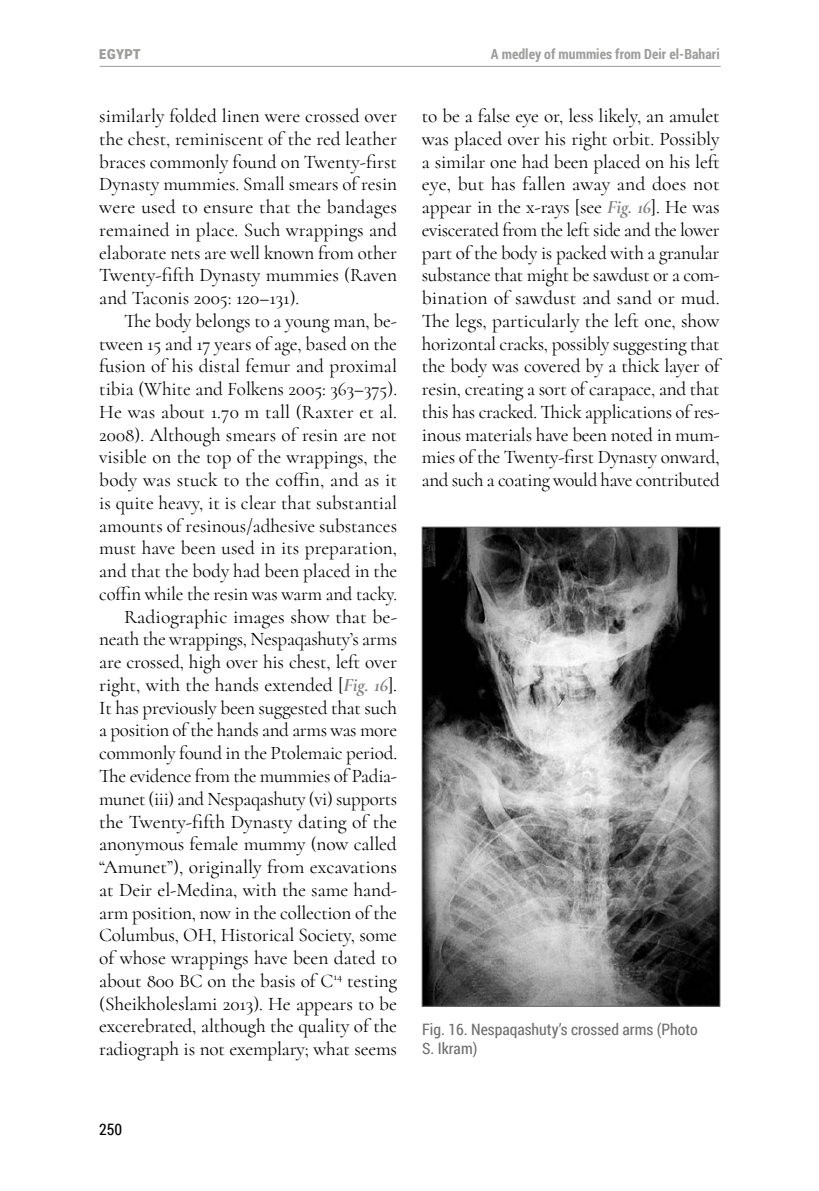
<style>
.page{position:relative;width:819px;height:1191px;background:#fff}
.page>*{position:absolute;margin:0;border:0;box-sizing:border-box;transform-origin:0 0}
.t1{font:19.25px/22.8px "Cormorant";letter-spacing:-.005em;color:#000;text-align:justify}
.t2{font:700 17.5px "Roboto Condensed";color:#9d9d9c}
.t3{font:15.75px/19.2px "Roboto Condensed";color:#706f6f}
.t4{font:15.75px "Roboto Condensed";color:#000}
.t5{font:700 14px "Roboto Condensed";color:#9d9d9c}
.s1{font-weight:700;font-style:italic;color:#818181}
</style>
<div class="page">
<hr style="left:100px;top:66px;width:620px;height:1px;background:#9d9d9c">
<img style="left:424px;top:529px;width:294px;height:475px">
<div style="left:422px;top:527px;width:298px;height:479px;border:1px solid #706f6f"></div>
<p class="t2" style="left:99px;top:40px;width:44px">EGYPT</p>
<p class="t5" style="left:491px;top:44px;width:230px">A medley of mummies from Deir el-Bahari</p>
<p class="t1" style="left:99px;top:104px;width:299px">similarly folded linen were crossed over the chest, reminiscent of the red leather braces commonly found on Twenty-first Dynasty mummies. Small smears of resin were used to ensure that the bandages remained in place. Such wrappings and elaborate nets are well known from other Twenty-fifth Dynasty mummies (Raven and Taconis 2005: 120–131).</p>
<p class="t1" style="left:99px;top:309px;width:299px;text-align:right">The body belongs to a young man, be&shy;tween 15 and 17 years of age, based on the fusion of his distal femur and proximal tibia (White and Folkens 2005: 363–375).<br>He was about 1.70 m tall (Raxter et al.<br>2008). Although smears of resin are not visible on the top of the wrappings, the body was stuck to the coffin, and as it is quite heavy, it is clear that substantial amounts of resinous/adhesive substances must have been used in its preparation, and that the body had been placed in the coffin while the resin was warm and tacky.<br>Radiographic images show that be&shy;neath the wrappings, Nespaqashuty’s arms are crossed, high over his chest, left over right, with the hands extended [<span class="s1">Fig. 16</span>].<br>It has previously been suggested that such a position of the hands and arms was more commonly found in the Ptolemaic period.<br>The evidence from the mummies of Padia&shy;munet (iii) and Nespaqashuty (vi) supports the Twenty-fifth Dynasty dating of the anonymous female mummy (now called “Amunet”), originally from excavations at Deir el-Medina, with the same hand&shy;arm position, now in the collection of the Columbus, OH, Historical Society, some of whose wrappings have been dated to about 800 BC on the basis of C<sup>14</sup> testing (Sheikholeslami 2013). He appears to be excerebrated, although the quality of the radiograph is not exemplary; what seems</p>
<p class="t1" style="left:422px;top:104px;width:299px">to be a false eye or, less likely, an amulet was placed over his right orbit. Possibly a similar one had been placed on his left eye, but has fallen away and does not appear in the x-rays [see <span class="s1">Fig. 16</span>]. He was eviscerated from the left side and the lower part of the body is packed with a granular substance that might be sawdust or a com&shy;bination of sawdust and sand or mud.<br>The legs, particularly the left one, show horizontal cracks, possibly suggesting that the body was covered by a thick layer of resin, creating a sort of carapace, and that this has cracked. Thick applications of res&shy;inous materials have been noted in mum&shy;mies of the Twenty-first Dynasty onward, and such a coating would have contributed</p>
<p class="t3" style="left:422px;top:1018px;width:277px">Fig. 16. Nespaqashuty’s crossed arms (Photo<br>S. Ikram)</p>
<p class="t4" style="left:99px;top:1119px;width:25px">250</p>
</div>
